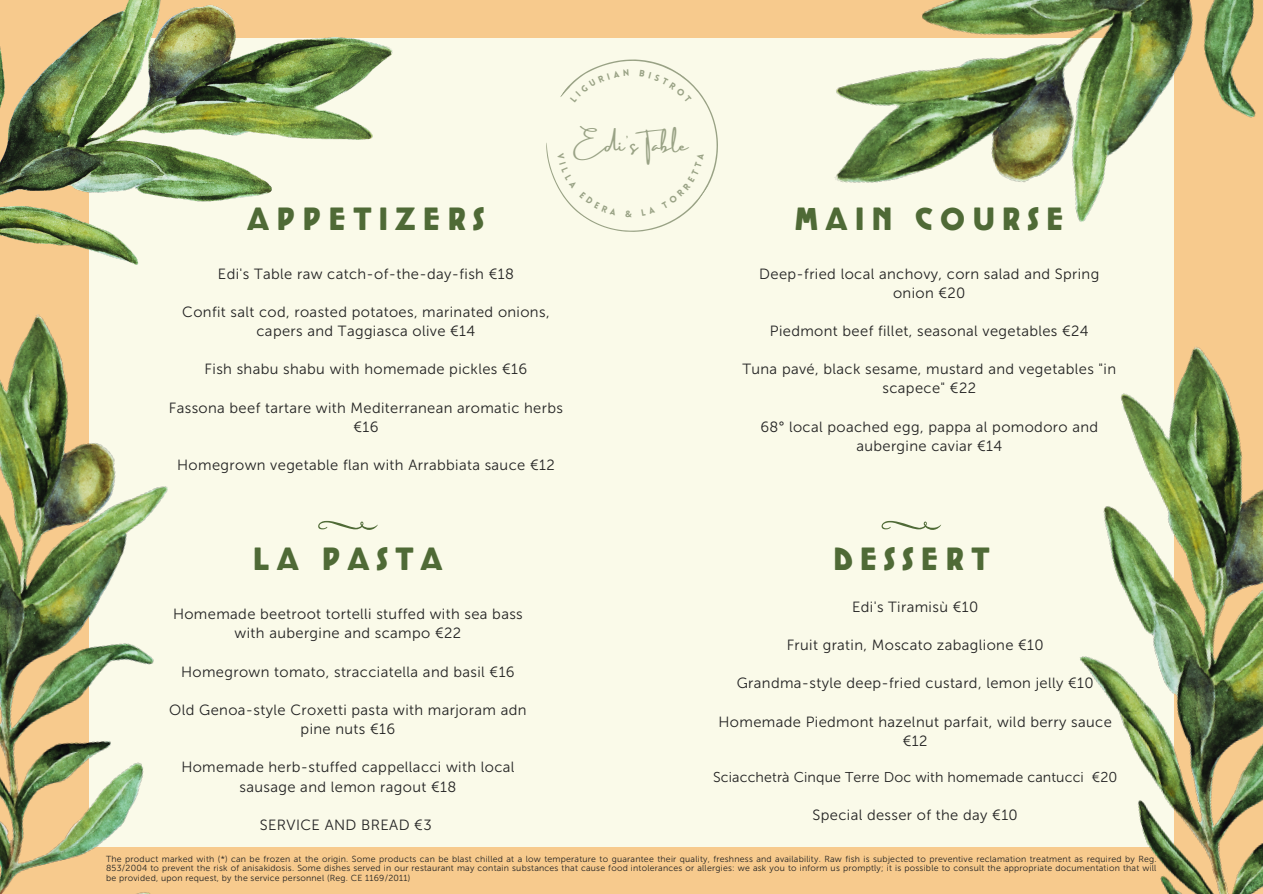
<style>
.page{position:relative;width:1263px;height:894px;background:#fff}
.page>*{position:absolute;margin:0;border:0;box-sizing:border-box;transform-origin:0 0}
.t1{font:800 30px "Cocotte Alternate";letter-spacing:.21em;color:#4f6a36}
.t2{font:19.2px "Amsterdam Three";color:#99a285}
.t3{font:14.7px/19px "Museo Sans 300";letter-spacing:.025em;color:#222;text-align:center}
.t4{font:14.25px "Museo Sans 300";letter-spacing:.01em;color:#222}
.t5{font:8.7px/9.4px "Museo Sans 300";letter-spacing:.025em;color:#222;text-align:justify}
</style>
<div class="page">
<div style="left:0;top:0;width:1263px;height:893px;background:#f7ca8d"></div>
<div style="left:89px;top:38px;width:1084px;height:808px;background:#fafae9"></div>
<svg style="left:318px;top:521px;width:60px;height:8px"></svg>
<svg style="left:546px;top:59px;width:172px;height:173px"></svg>
<svg style="left:882px;top:521px;width:38px;height:8px"></svg>
<img style="left:920px;top:313px;width:343px;height:580px">
<img style="left:0;top:0;width:392px;height:265px">
<img style="left:834px;top:0;width:422px;height:275px">
<img style="left:0;top:314px;width:267px;height:579px">
<svg style="left:570px;top:69px;width:59px;height:34px"></svg>
<svg style="left:640px;top:70px;width:52px;height:33px"></svg>
<svg style="left:557px;top:153px;width:60px;height:62px"></svg>
<svg style="left:625px;top:210px;width:7px;height:7px"></svg>
<svg style="left:641px;top:206px;width:14px;height:10px"></svg>
<svg style="left:662px;top:153px;width:42px;height:55px"></svg>
<p class="t2" style="left:573px;top:134px;width:116px">Edi's Table</p>
<p class="t1" style="left:247px;top:207px;width:239px">APPETIZERS</p>
<p class="t3" style="left:218px;top:264px;width:297px">Edi's Table raw catch-of-the-day-fish €18</p>
<p class="t3" style="left:182px;top:302px;width:369px">Confit salt cod, roasted potatoes, marinated onions, capers and Taggiasca olive €14</p>
<p class="t3" style="left:205px;top:359px;width:324px">Fish shabu shabu with homemade pickles €16</p>
<p class="t3" style="left:169px;top:398px;width:396px">Fassona beef tartare with Mediterranean aromatic herbs €16</p>
<p class="t3" style="left:177px;top:455px;width:379px">Homegrown vegetable flan with Arrabbiata sauce €12</p>
<p class="t1" style="left:795px;top:207px;width:271px">MAIN COURSE</p>
<p class="t3" style="left:759px;top:264px;width:342px">Deep-fried local anchovy, corn salad and Spring onion €20</p>
<p class="t3" style="left:770px;top:321px;width:320px">Piedmont beef fillet, seasonal vegetables €24</p>
<p class="t3" style="left:742px;top:359px;width:375px">Tuna pavé, black sesame, mustard and vegetables "in scapece" €22</p>
<p class="t3" style="left:760px;top:417px;width:339px">68° local poached egg, pappa al pomodoro and aubergine caviar €14</p>
<p class="t1" style="left:833px;top:547px;width:159px">DESSERT</p>
<p class="t3" style="left:852px;top:597px;width:128px">Edi's Tiramisù €10</p>
<p class="t3" style="left:787px;top:635px;width:259px">Fruit gratin, Moscato zabaglione €10</p>
<p class="t3" style="left:737px;top:673px;width:358px">Grandma-style deep-fried custard, lemon jelly €10</p>
<p class="t3" style="left:718px;top:711px;width:395px">Homemade Piedmont hazelnut parfait, wild berry sauce €12</p>
<p class="t4" style="left:713px;top:768px;width:406px">Sciacchetrà Cinque Terre Doc with homemade cantucci €20</p>
<p class="t3" style="left:812px;top:805px;width:207px">Special desser of the day €10</p>
<p class="t5" style="left:106px;top:853px;width:1052px">The product marked with (*) can be frozen at the origin. Some products can be blast chilled at a low temperature to guarantee their quality, freshness and availability. Raw fish is subjected to preventive reclamation treatment as required by Reg.<br>853/2004 to prevent the risk of anisakidosis. Some dishes served in our restaurant may contain substances that cause food intolerances or allergies: we ask you to inform us promptly; it is possible to consult the appropriate documentation that will be provided, upon request, by the service personnel (Reg. CE 1169/2011)</p>
<p class="t1" style="left:253px;top:547px;width:192px">LA PASTA</p>
<p class="t3" style="left:173px;top:604px;width:351px">Homemade beetroot tortelli stuffed with sea bass with aubergine and scampo €22</p>
<p class="t3" style="left:181px;top:662px;width:335px">Homegrown tomato, stracciatella and basil €16</p>
<p class="t3" style="left:169px;top:700px;width:359px">Old Genoa-style Croxetti pasta with marjoram adn pine nuts €16</p>
<p class="t3" style="left:181px;top:757px;width:335px">Homemade herb-stuffed cappellacci with local sausage and lemon ragout €18</p>
<p class="t3" style="left:260px;top:815px;width:173px">SERVICE AND BREAD €3</p>
</div>
